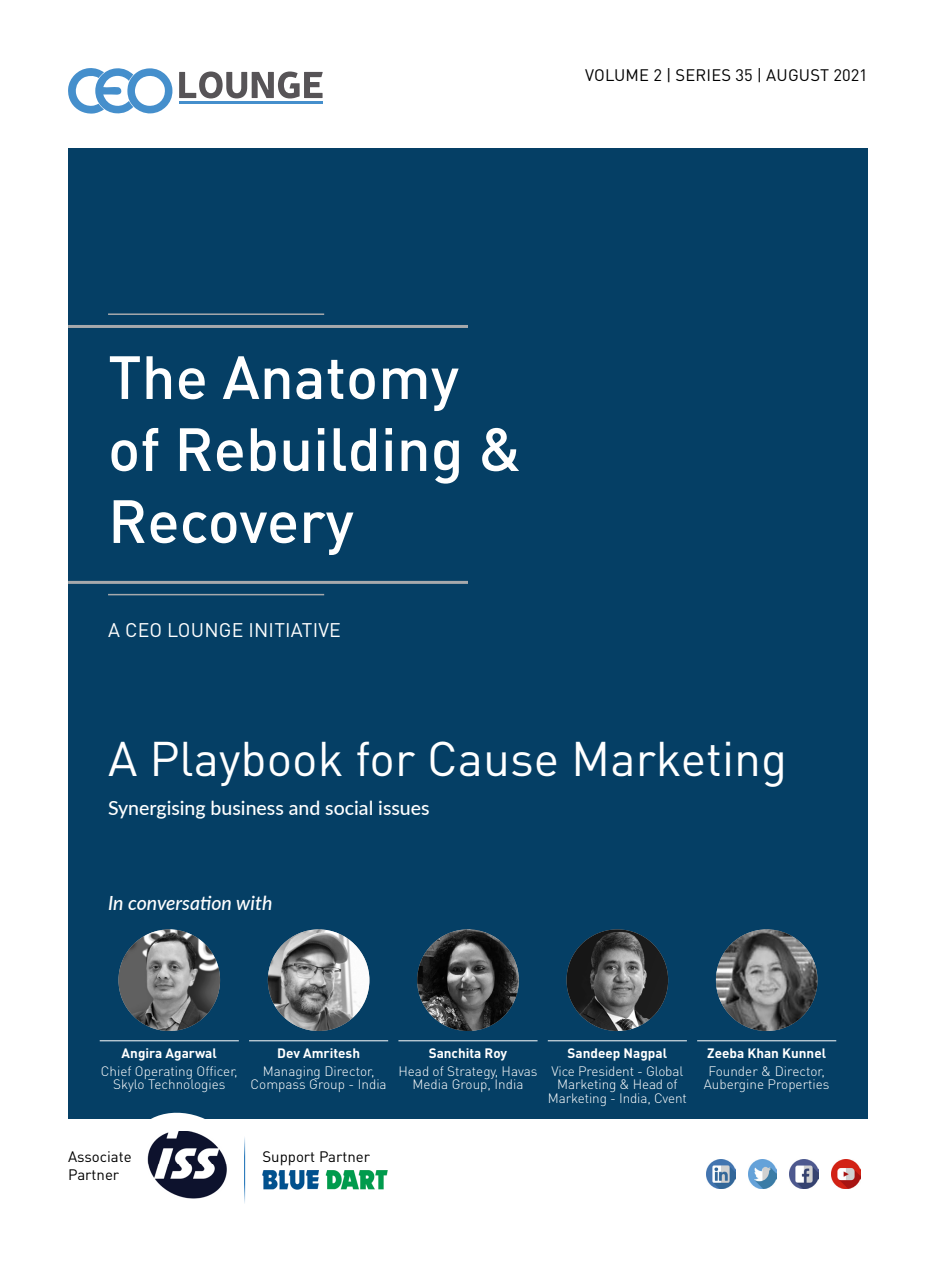
<style>
.page{position:relative;width:936px;height:1268px;background:#fff}
.page>*{position:absolute;margin:0;border:0;box-sizing:border-box;transform-origin:0 0}
.t1{font:500 60px/72px "DIN Pro";color:#fff}
.t2{font:48px "DIN Pro";color:#fff}
.t3{font:500 19.5px "Lato";color:#fff}
.t4{font:19.5px "DIN Pro";letter-spacing:.01em;color:#fff}
.t5{font:italic 500 19.5px "Lato";color:#fff}
.t6{font:16.5px "DIN Pro";letter-spacing:.01em;color:#000}
.t7{font:15px/18px "DIN Pro";color:#000}
.t8{font:300 13.5px/13.5px "DIN Pro";color:#fff;text-align:center}
.t9{font:700 13.5px "DIN Pro";color:#fff}
</style>
<div class="page">
<div style="left:68px;top:148px;width:799px;height:971px;background:#053f65"></div>
<svg style="left:68px;top:68px;width:105px;height:46px"></svg>
<hr style="left:179px;top:102px;width:143px;height:2px;background:#458fcc">
<svg style="left:179px;top:71px;width:144px;height:27px"></svg>
<img style="left:789px;top:1159px;width:29px;height:28px">
<img style="left:706px;top:1159px;width:29px;height:29px">
<img style="left:748px;top:1159px;width:28px;height:29px">
<img style="left:831px;top:1159px;width:29px;height:29px">
<hr style="left:68px;top:325px;width:400px;height:3px;background:#a7a9ac">
<hr style="left:68px;top:580px;width:400px;height:3px;background:#a7a9ac">
<hr style="left:108px;top:313px;width:216px;height:2px;background:#a7a9ac">
<hr style="left:108px;top:593px;width:216px;height:2px;background:#a7a9ac">
<svg style="left:151px;top:1112px;width:95px;height:92px"></svg>
<img style="left:147px;top:1130px;width:80px;height:68px">
<hr style="left:244px;top:1135px;width:1px;height:68px;background:#0f69b3">
<img style="left:262px;top:1170px;width:126px;height:19px">
<img style="left:268px;top:929px;width:101px;height:101px;border-radius:51px">
<hr style="left:249px;top:1040px;width:139px;height:1px;background:#fff">
<img style="left:417px;top:929px;width:101px;height:101px;border-radius:51px">
<hr style="left:398px;top:1040px;width:139px;height:1px;background:#fff">
<img style="left:118px;top:929px;width:102px;height:101px;border-radius:51px">
<hr style="left:100px;top:1040px;width:139px;height:1px;background:#fff">
<img style="left:566px;top:929px;width:102px;height:101px;border-radius:51px">
<hr style="left:547px;top:1040px;width:140px;height:1px;background:#fff">
<img style="left:715px;top:929px;width:102px;height:101px;border-radius:51px">
<hr style="left:697px;top:1040px;width:139px;height:1px;background:#fff">
<p class="t6" style="left:585px;top:64px;width:284px">VOLUME 2 | SERIES 35 | AUGUST 2021</p>
<h1 class="t1" style="left:108px;top:339px;width:415px">The Anatomy of Rebuilding &amp;<br>Recovery</h1>
<h3 class="t4" style="left:108px;top:616px;width:234px">A CEO LOUNGE INITIATIVE</h3>
<h2 class="t2" style="left:108px;top:725px;width:680px">A Playbook for Cause Marketing</h2>
<h3 class="t3" style="left:108px;top:794px;width:323px">Synergising business and social issues</h3>
<h3 class="t5" style="left:108px;top:888px;width:166px">In conversation with</h3>
<p class="t9" style="left:122px;top:1043px;width:97px">Angira Agarwal</p>
<p class="t8" style="left:101px;top:1063px;width:138px">Chief Operating Officer,<br>Skylo Technologies</p>
<p class="t9" style="left:277px;top:1043px;width:84px">Dev Amritesh</p>
<p class="t8" style="left:250px;top:1063px;width:138px">Managing Director,<br>Compass Group - India</p>
<p class="t9" style="left:428px;top:1043px;width:80px">Sanchita Roy</p>
<p class="t8" style="left:398px;top:1063px;width:141px">Head of Strategy, Havas<br>Media Group, India</p>
<p class="t9" style="left:567px;top:1043px;width:101px">Sandeep Nagpal</p>
<p class="t8" style="left:548px;top:1063px;width:140px">Vice President - Global<br>Marketing &amp; Head of<br>Marketing - India, Cvent</p>
<p class="t9" style="left:707px;top:1043px;width:120px">Zeeba Khan Kunnel</p>
<p class="t8" style="left:703px;top:1063px;width:127px">Founder &amp; Director,<br>Aubergine Properties</p>
<p class="t7" style="left:68px;top:1146px;width:65px">Associate<br>Partner</p>
<p class="t7" style="left:262px;top:1146px;width:109px">Support Partner</p>
</div>
